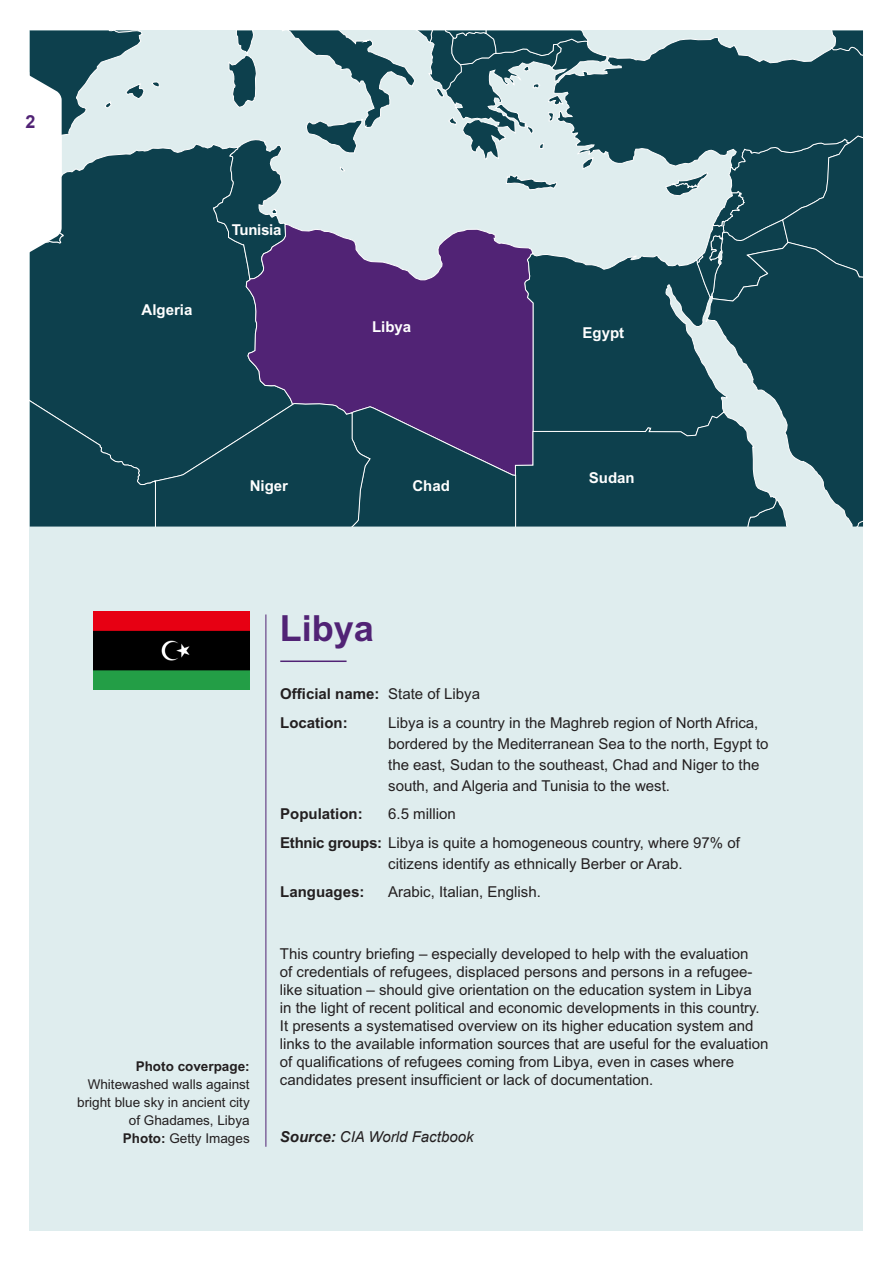
<style>
.page{position:relative;width:893px;height:1263px;background:#fff}
.page>*{position:absolute;margin:0;border:0;box-sizing:border-box;transform-origin:0 0}
.t1{font:700 36px "Arial MT Std";color:#512375}
.t2{font:700 18px "Arial";color:#512375}
.t3{font:15px/18px "Arial MT Std";color:#231f20}
.t4{font:700 15px "Arial MT Std";color:#231f20}
.t5{font:700 15px "Arial MT Std";color:#fff}
.t6{font:italic 15px "Arial";color:#231f20}
.t7{font:700 15px "Arial MT Std";letter-spacing:-.02em;color:#fff}
.t8{font:13.5px/18px "Arial MT Std";color:#231f20;text-align:right}
.t9{font:700 13.5px "Arial MT Std";color:#231f20}
.s1{font-weight:700}
.s2{font-weight:400}
</style>
<div class="page">
<div style="left:30px;top:30px;width:833px;height:1201px;background:#dfedee"></div>
<hr style="left:266px;top:614px;width:1px;height:533px;background:#512375">
<img style="left:94px;top:611px;width:155px;height:78px">
<hr style="left:280px;top:660px;width:67px;height:2px;background:#512375">
<svg style="left:29px;top:30px;width:834px;height:496px"></svg>
<p class="t2" style="left:26px;top:110px;width:12px">2</p>
<p class="t5" style="left:142px;top:301px;width:52px">Algeria</p>
<p class="t7" style="left:232px;top:221px;width:51px">Tunisia</p>
<p class="t5" style="left:372px;top:317px;width:41px">Libya</p>
<p class="t5" style="left:583px;top:324px;width:43px">Egypt</p>
<p class="t5" style="left:250px;top:477px;width:40px">Niger</p>
<p class="t5" style="left:412px;top:477px;width:39px">Chad</p>
<p class="t1" style="left:280px;top:607px;width:96px">Libya</p>
<p class="t5" style="left:589px;top:469px;width:47px">Sudan</p>
<p class="t9" style="left:136px;top:1058px;width:116px">Photo coverpage:</p>
<p class="t8" style="left:77px;top:1075px;width:174px">Whitewashed walls against bright blue sky in ancient city of Ghadames, Libya</p>
<p class="t8" style="left:123px;top:1129px;width:128px"><span class="s1">Photo:</span> Getty Images</p>
<p class="t4" style="left:280px;top:685px;width:201px">Official name: <span class="s2">State of Libya</span></p>
<p class="t4" style="left:280px;top:713px;width:69px">Location:</p>
<p class="t3" style="left:388px;top:712px;width:382px;line-height:21px">Libya is a country in the Maghreb region of North Africa, bordered by the Mediterranean Sea to the north, Egypt to the east, Sudan to the southeast, Chad and Niger to the south, and Algeria and Tunisia to the west.</p>
<p class="t4" style="left:280px;top:805px;width:84px">Population:</p>
<p class="t3" style="left:388px;top:805px;width:69px">6.5 million</p>
<p class="t3" style="left:388px;top:832px;width:353px;line-height:21px;text-indent:-108px"><span class="s1">Ethnic groups:</span> Libya is quite a homogeneous country, where 97% of citizens identify as ethnically Berber or Arab.</p>
<p class="t4" style="left:280px;top:883px;width:86px">Languages:</p>
<p class="t3" style="left:388px;top:883px;width:154px">Arabic, Italian, English.</p>
<p class="t3" style="left:280px;top:945px;width:490px">This country briefing – especially developed to help with the evaluation<br>of credentials of refugees, displaced persons and persons in a refugee&shy;like situation – should give orientation on the education system in Libya<br>in the light of recent political and economic developments in this country.<br>It presents a systematised overview on its higher education system and links to the available information sources that are useful for the evaluation of qualifications of refugees coming from Libya, even in cases where candidates present insufficient or lack of documentation.</p>
<p class="t6" style="left:280px;top:1127px;width:195px"><span class="s1">Source:</span> CIA World Factbook</p>
</div>
